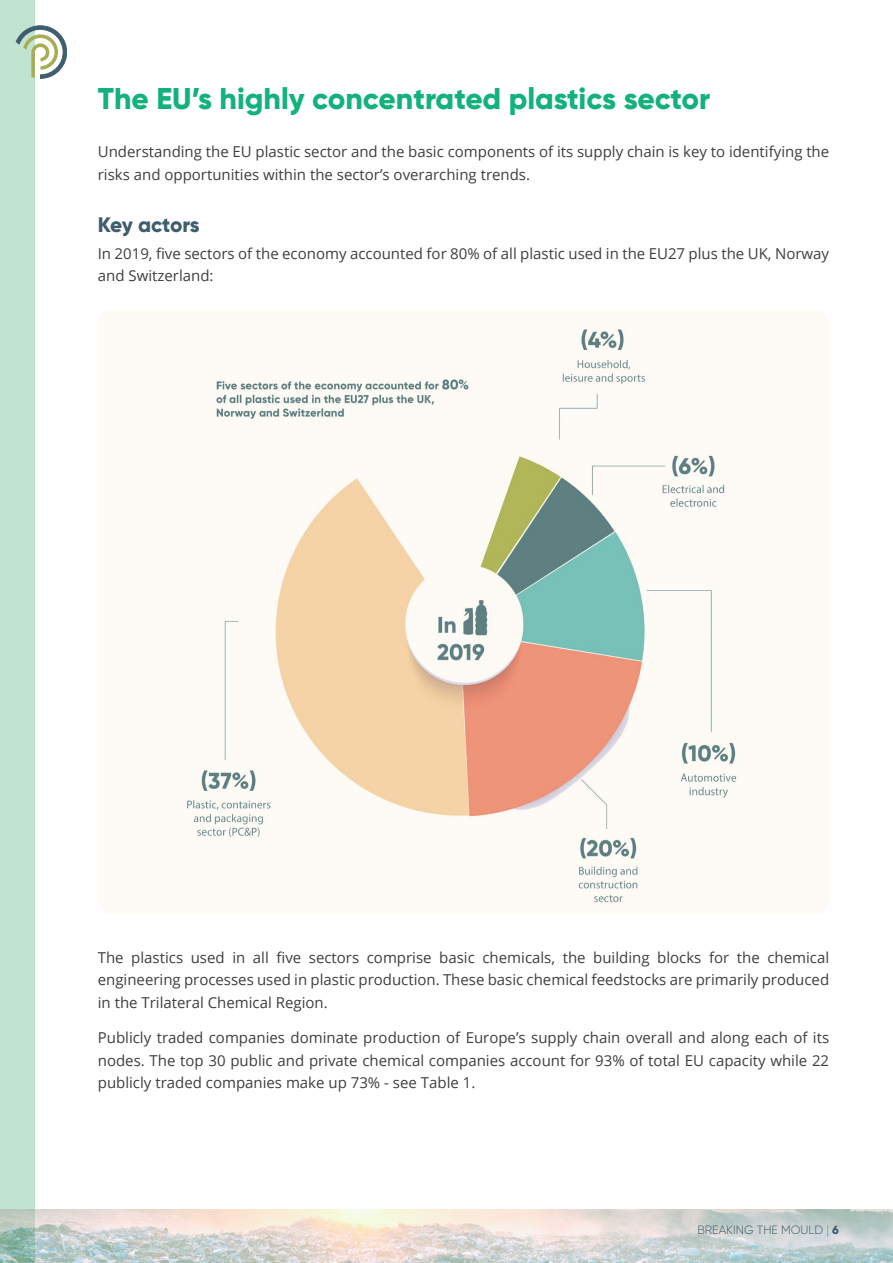
<style>
.page{position:relative;width:893px;height:1263px;background:#fff}
.page>*{position:absolute;margin:0;border:0;box-sizing:border-box;transform-origin:0 0}
.t1{font:800 30px "Gilroy";color:#13b27b}
.t2{font:800 21px "Gilroy";letter-spacing:-.015em;color:#3f5e6d}
.t3{font:15px/22.5px "Open Sans";color:#3e3e3f}
.t4{font:300 12px "Gilroy";color:#3f5e6d}
.s1{color:#13b27b}
.s2{font-weight:800}
</style>
<div class="page">
<div style="left:0;top:0;width:34px;height:1263px;background:#c1e3d1"></div>
<img style="left:0;top:1210px;width:893px;height:53px">
<svg style="left:16px;top:26px;width:51px;height:53px"></svg>
<img style="left:186px;top:328px;width:553px;height:576px">
<p class="t1" style="left:98px;top:80px;width:614px">The EU’s highly concentrated plastics sector</p>
<p class="t3" style="left:98px;top:140px;width:733px">Understanding the EU plastic sector and the basic components of its supply chain is key to identifying the risks and opportunities within the sector’s overarching trends.</p>
<p class="t2" style="left:98px;top:211px;width:103px">Key actors</p>
<p class="t3" style="left:98px;top:242px;width:733px">In 2019, five sectors of the economy accounted for 80% of all plastic used in the EU27 plus the UK, Norway and Switzerland:</p>
<p class="t3" style="left:98px;top:946px;width:733px;text-align:justify">The plastics used in all five sectors comprise basic chemicals, the building blocks for the chemical engineering processes used in plastic production. These basic chemical feedstocks are primarily produced in the Trilateral Chemical Region.</p>
<p class="t3" style="left:98px;top:1026px;width:733px;text-align:justify">Publicly traded companies dominate production of Europe’s supply chain overall and along each of its nodes. The top 30 public and private chemical companies account for 93% of total EU capacity while 22 publicly traded companies make up 73% - see Table 1.</p>
<p class="t4" style="left:697px;top:1223px;width:143px">BREAKING THE MOULD <span class="s1">|</span> <span class="s2">6</span></p>
</div>
